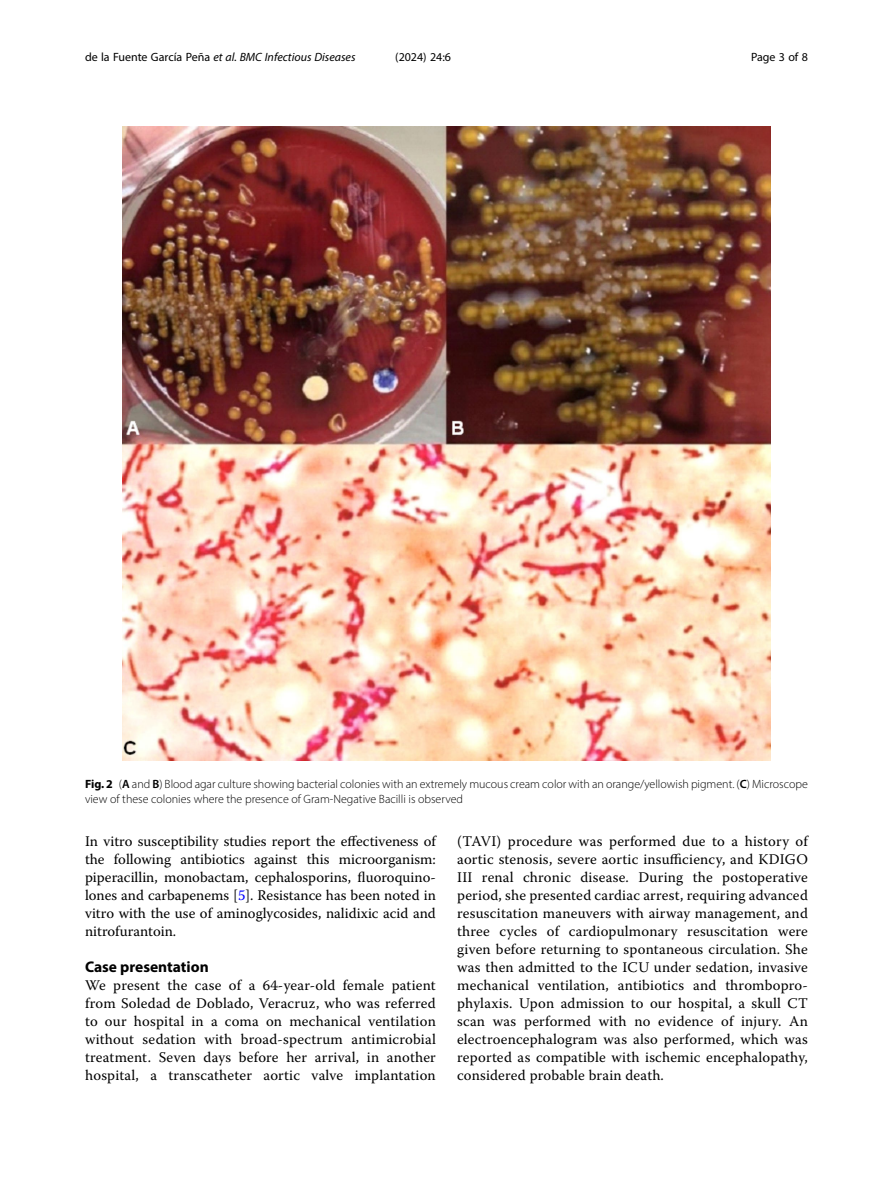
<style>
.page{position:relative;width:893px;height:1191px;background:#fff}
.page>*{position:absolute;margin:0;border:0;box-sizing:border-box;transform-origin:0 0}
.Head_1{font:700 15.45px "Myriad Pro";color:#000}
.Body_Text{font:14.7px/18px "Warnock Pro";letter-spacing:.015em;color:#000;text-align:justify}
.Body_Text_Indent{font:14.7px/18px "Warnock Pro";color:#000;text-align:justify}
.Figure_Caption{font:300 12px/15px "Myriad Pro";color:#000}
.t1{font:italic 12px "Myriad Pro";color:#000}
.t2{font:12px "Myriad Pro";color:#000}
.s1{font-style:normal}
.s2{font-weight:700}
.s3{font-weight:600}
.s4{color:#00f}
</style>
<div class="page">
<img style="left:123px;top:126px;width:647px;height:635px">
<p class="t1" style="left:85px;top:50px;width:272px"><span class="s1">de la Fuente García Peña</span> et al. BMC Infectious Diseases</p>
<p class="t2" style="left:395px;top:50px;width:57px">(2024) 24:6</p>
<p class="t2" style="left:751px;top:50px;width:58px">Page 3 of 8</p>
<p class="Figure_Caption" style="left:85px;top:776px;width:724px"><span class="s2">Fig. 2</span> (<span class="s3">A</span> and <span class="s3">B</span>) Blood agar culture showing bacterial colonies with an extremely mucous cream color with an orange/yellowish pigment. (<span class="s3">C</span>) Microscope view of these colonies where the presence of Gram-Negative Bacilli is observed</p>
<p class="Body_Text_Indent" style="left:85px;top:832px;width:352px">In vitro susceptibility studies report the effectiveness of the following antibiotics against this microorganism: piperacillin, monobactam, cephalosporins, fluoroquino&shy;lones and carbapenems [<span class="s4">5</span>]. Resistance has been noted in vitro with the use of aminoglycosides, nalidixic acid and nitrofurantoin.</p>
<p class="Head_1" style="left:85px;top:957px;width:125px">Case presentation</p>
<p class="Body_Text" style="left:85px;top:976px;width:352px">We present the case of a 64-year-old female patient from Soledad de Doblado, Veracruz, who was referred to our hospital in a coma on mechanical ventilation without sedation with broad-spectrum antimicrobial treatment. Seven days before her arrival, in another hospital, a transcatheter aortic valve implantation</p>
<p class="Body_Text" style="left:457px;top:832px;width:352px">(TAVI) procedure was performed due to a history of aortic stenosis, severe aortic insufficiency, and KDIGO III renal chronic disease. During the postoperative period, she presented cardiac arrest, requiring advanced resuscitation maneuvers with airway management, and three cycles of cardiopulmonary resuscitation were given before returning to spontaneous circulation. She was then admitted to the ICU under sedation, invasive mechanical ventilation, antibiotics and thrombopro&shy;phylaxis. Upon admission to our hospital, a skull CT scan was performed with no evidence of injury. An electroencephalogram was also performed, which was reported as compatible with ischemic encephalopathy, considered probable brain death.</p>
</div>
